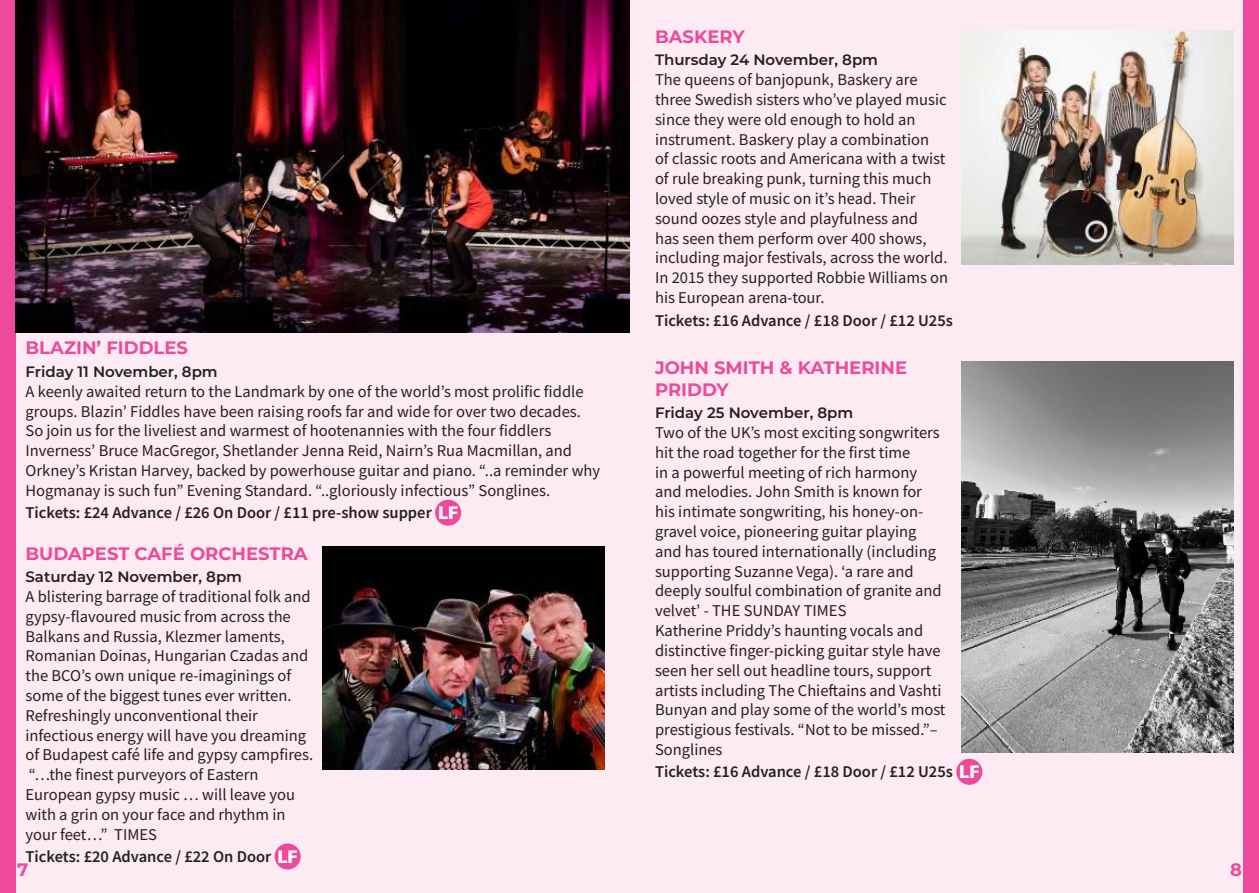
<style>
.page{position:relative;width:1259px;height:893px;background:#fcebf2}
.page>*{position:absolute;margin:0;border:0;box-sizing:border-box;transform-origin:0 0}
.t1{font:700 18px/21.6px "Montserrat";color:#ed4a9b}
.t2{font:16.5px/19.8px "Source Sans Pro";color:#231f20}
.t3{font:600 16.5px "Source Sans Pro";color:#231f20}
.t4{font:600 15px "Montserrat";color:#231f20}
.s1{font-family:"Frutiger";font-weight:900;font-size:18px;color:#fff}
</style>
<div class="page">
<div style="left:435px;top:500px;width:26px;height:26px;background:#ed4a9b;border-radius:50%"></div>
<div style="left:275px;top:843px;width:26px;height:26px;background:#ed4a9b;border-radius:50%"></div>
<div style="left:956px;top:759px;width:26px;height:26px;background:#ed4a9b;border-radius:50%"></div>
<img style="left:322px;top:547px;width:282px;height:222px">
<img style="left:961px;top:361px;width:272px;height:392px">
<div style="left:0;top:0;width:16px;height:893px;background:#ed4a9b"></div>
<div style="left:1243px;top:0;width:16px;height:893px;background:#ed4a9b"></div>
<img style="left:961px;top:30px;width:272px;height:234px">
<img style="left:16px;top:0;width:613px;height:333px">
<p class="t1" style="left:655px;top:26px;width:91px">BASKERY</p>
<p class="t4" style="left:655px;top:54px;width:225px">Thursday 24 November, 8pm</p>
<p class="t2" style="left:655px;top:70px;width:295px">The queens of banjopunk, Baskery are three Swedish sisters who’ve played music since they were old enough to hold an instrument. Baskery play a combination<br>of classic roots and Americana with a twist of rule breaking punk, turning this much loved style of music on it’s head. Their sound oozes style and playfulness and<br>has seen them perform over 400 shows, including major festivals, across the world.<br>In 2015 they supported Robbie Williams on his European arena-tour.</p>
<p class="t3" style="left:655px;top:312px;width:299px">Tickets: £16 Advance / £18 Door / £12 U25s</p>
<p class="t1" style="left:655px;top:357px;width:254px">JOHN SMITH &amp; KATHERINE<br>PRIDDY</p>
<p class="t4" style="left:655px;top:407px;width:200px">Friday 25 November, 8pm</p>
<p class="t2" style="left:655px;top:423px;width:292px">Two of the UK’s most exciting songwriters hit the road together for the first time<br>in a powerful meeting of rich harmony and melodies. John Smith is known for his intimate songwriting, his honey-on&shy;gravel voice, pioneering guitar playing and has toured internationally (including supporting Suzanne Vega). ‘a rare and deeply soulful combination of granite and velvet’ - THE SUNDAY TIMES<br>Katherine Priddy’s haunting vocals and distinctive finger-picking guitar style have seen her sell out headline tours, support artists including The Chieftains and Vashti Bunyan and play some of the world’s most prestigious festivals. “Not to be missed.”– Songlines</p>
<p class="t3" style="left:655px;top:764px;width:326px">Tickets: £16 Advance / £18 Door / £12 U25s <span class="s1">LF</span></p>
<p class="t1" style="left:26px;top:337px;width:164px">BLAZIN’ FIDDLES</p>
<p class="t4" style="left:26px;top:365px;width:194px">Friday 11 November, 8pm</p>
<p class="t2" style="left:26px;top:381px;width:576px">A keenly awaited return to the Landmark by one of the world’s most prolific fiddle groups. Blazin’ Fiddles have been raising roofs far and wide for over two decades.<br>So join us for the liveliest and warmest of hootenannies with the four fiddlers Inverness’ Bruce MacGregor, Shetlander Jenna Reid, Nairn’s Rua Macmillan, and Orkney’s Kristan Harvey, backed by powerhouse guitar and piano. “..a reminder why Hogmanay is such fun” Evening Standard. “..gloriously infectious” Songlines.</p>
<p class="t3" style="left:26px;top:505px;width:434px">Tickets: £24 Advance / £26 On Door / £11 pre-show supper <span class="s1">LF</span></p>
<p class="t1" style="left:26px;top:543px;width:284px">BUDAPEST CAFÉ ORCHESTRA</p>
<p class="t4" style="left:26px;top:571px;width:218px">Saturday 12 November, 8pm</p>
<p class="t2" style="left:26px;top:586px;width:289px">A blistering barrage of traditional folk and gypsy-flavoured music from across the Balkans and Russia, Klezmer laments, Romanian Doinas, Hungarian Czadas and the BCO’s own unique re-imaginings of some of the biggest tunes ever written.<br>Refreshingly unconventional their infectious energy will have you dreaming of Budapest café life and gypsy campfires. “…the finest purveyors of Eastern European gypsy music … will leave you with a grin on your face and rhythm in your feet…” TIMES</p>
<p class="t3" style="left:26px;top:849px;width:274px">Tickets: £20 Advance / £22 On Door <span class="s1">LF</span></p>
<p class="t1" style="left:17px;top:859px;width:13px">7</p>
<p class="t1" style="left:1230px;top:859px;width:13px">8</p>
</div>
